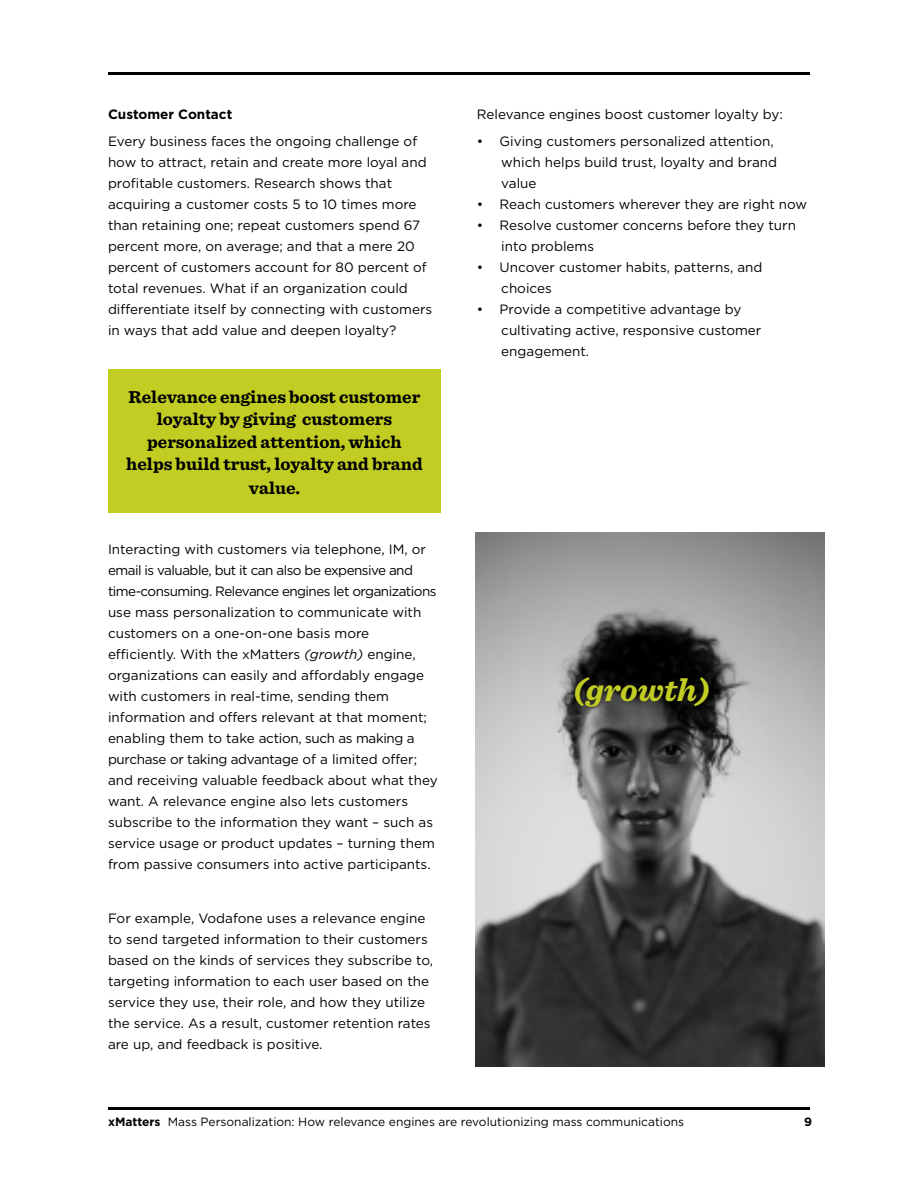
<style>
.page{position:relative;width:918px;height:1188px;background:#fff}
.page>*{position:absolute;margin:0;border:0;box-sizing:border-box;transform-origin:0 0}
.t1{font:italic 700 33px "Sentinel";color:#c1cd23}
.t2{font:700 18px/22.8px "Sentinel";color:#000;text-align:center}
.t3{font:13.5px/21px "Gotham";color:#000}
.t4{font:700 13.5px "Gotham";color:#000}
.t5{font:12px "Gotham";color:#000}
.t6{font:700 12px "Gotham";color:#000}
.s1{font-style:italic}
.s2{font-weight:700}
</style>
<div class="page">
<hr style="left:108px;top:1107px;width:702px;height:3px;background:#000">
<hr style="left:108px;top:72px;width:702px;height:3px;background:#000">
<div style="left:108px;top:369px;width:333px;height:144px;background:#c1cd23"></div>
<img style="left:476px;top:532px;width:349px;height:534px">
<p class="t4" style="left:108px;top:105px;width:126px">Customer Contact</p>
<p class="t3" style="left:108px;top:130px;width:326px">Every business faces the ongoing challenge of how to attract, retain and create more loyal and profitable customers. Research shows that acquiring a customer costs 5 to 10 times more than retaining one; repeat customers spend 67 percent more, on average; and that a mere 20 percent of customers account for 80 percent of total revenues. What if an organization could differentiate itself by connecting with customers in ways that add value and deepen loyalty?</p>
<h2 class="t2" style="left:126px;top:385px;width:298px">Relevance engines boost customer loyalty by giving customers personalized attention, which helps build trust, loyalty and brand value.</h2>
<p class="t3" style="left:108px;top:538px;width:331px">Interacting with customers via telephone, IM, or email is valuable, but it can also be expensive and time-consuming. Relevance engines let organizations use mass personalization to communicate with customers on a one-on-one basis more efficiently. With the xMatters <span class="s1">(growth)</span> engine, organizations can easily and affordably engage with customers in real-time, sending them information and offers relevant at that moment; enabling them to take action, such as making a purchase or taking advantage of a limited offer; and receiving valuable feedback about what they want. A relevance engine also lets customers subscribe to the information they want – such as service usage or product updates – turning them from passive consumers into active participants.</p>
<p class="t3" style="left:108px;top:907px;width:327px">For example, Vodafone uses a relevance engine to send targeted information to their customers based on the kinds of services they subscribe to, targeting information to each user based on the service they use, their role, and how they utilize the service. As a result, customer retention rates are up, and feedback is positive.</p>
<p class="t3" style="left:477px;top:103px;width:307px">Relevance engines boost customer loyalty by:</p>
<p class="t3" style="left:501px;top:130px;width:277px;text-indent:-24px">• Giving customers personalized attention, which helps build trust, loyalty and brand value</p>
<p class="t3" style="left:477px;top:193px;width:332px">• Reach customers wherever they are right now</p>
<p class="t3" style="left:501px;top:214px;width:296px;text-indent:-24px">• Resolve customer concerns before they turn into problems</p>
<p class="t3" style="left:501px;top:256px;width:263px;text-indent:-24px">• Uncover customer habits, patterns, and choices</p>
<p class="t3" style="left:501px;top:298px;width:262px;text-indent:-24px">• Provide a competitive advantage by cultivating active, responsive customer engagement.</p>
<h1 class="t1" style="left:573px;top:664px;width:138px">(growth)</h1>
<p class="t5" style="left:108px;top:1114px;width:578px"><span class="s2">xMatters</span> Mass Personalization: How relevance engines are revolutionizing mass communications</p>
<p class="t6" style="left:804px;top:1114px;width:9px">9</p>
</div>
